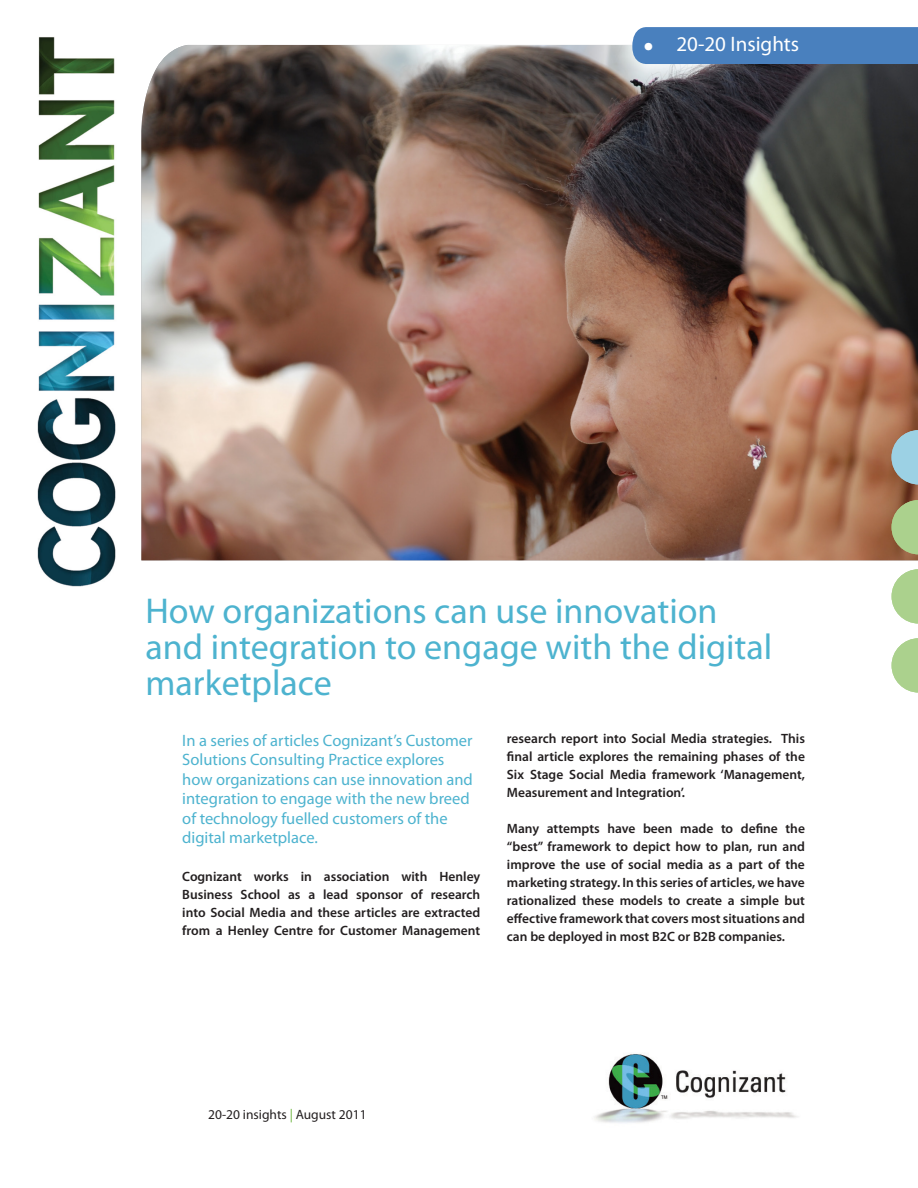
<style>
.page{position:relative;width:918px;height:1188px;background:#fff}
.page>*{position:absolute;margin:0;border:0;box-sizing:border-box;transform-origin:0 0}
.t1{font:36px/36px "Myriad Pro";color:#4db3cf}
.t2{font:21px "Myriad Pro";color:#fff}
.t3{font:16.5px/19.5px "Myriad Pro";color:#4db3cf}
.t4{font:600 13.5px/18px "Myriad Pro";color:#231f20;text-align:justify}
.t5{font:13.5px "Myriad Pro";color:#231f20}
.s1{font-size:36px}
.s2{color:#6cb43f}
</style>
<div class="page">
<img style="left:141px;top:45px;width:777px;height:515px">
<div style="left:632px;top:27px;width:286px;height:38px;background:#4980be"></div>
<svg style="left:891px;top:430px;width:27px;height:54px"></svg>
<svg style="left:892px;top:500px;width:26px;height:54px"></svg>
<svg style="left:892px;top:569px;width:26px;height:55px"></svg>
<svg style="left:892px;top:638px;width:26px;height:55px"></svg>
<img style="left:37px;top:37px;width:79px;height:550px">
<img style="left:594px;top:1053px;width:203px;height:70px">
<p class="t2" style="left:644px;top:31px;width:157px"><span class="s1">•</span> 20-20 Insights</p>
<p class="t1" style="left:146px;top:593px;width:628px">How organizations can use innovation and integration to engage with the digital marketplace</p>
<p class="t3" style="left:182px;top:730px;width:292px">In a series of articles Cognizant’s Customer Solutions Consulting Practice explores how organizations can use innovation and integration to engage with the new breed of technology fuelled customers of the digital marketplace.</p>
<p class="t4" style="left:182px;top:867px;width:300px">Cognizant works in association with Henley Business School as a lead sponsor of research into Social Media and these articles are extracted from a Henley Centre for Customer Management</p>
<p class="t4" style="left:507px;top:730px;width:300px">research report into Social Media strategies. This final article explores the remaining phases of the Six Stage Social Media framework ‘Management, Measurement and Integration’.</p>
<p class="t4" style="left:507px;top:820px;width:300px">Many attempts have been made to define the “best” framework to depict how to plan, run and improve the use of social media as a part of the marketing strategy. In this series of articles, we have rationalized these models to create a simple but effective framework that covers most situations and can be deployed in most B2C or B2B companies.</p>
<p class="t5" style="left:208px;top:1106px;width:160px">20-20 insights <span class="s2">|</span> August 2011</p>
</div>
